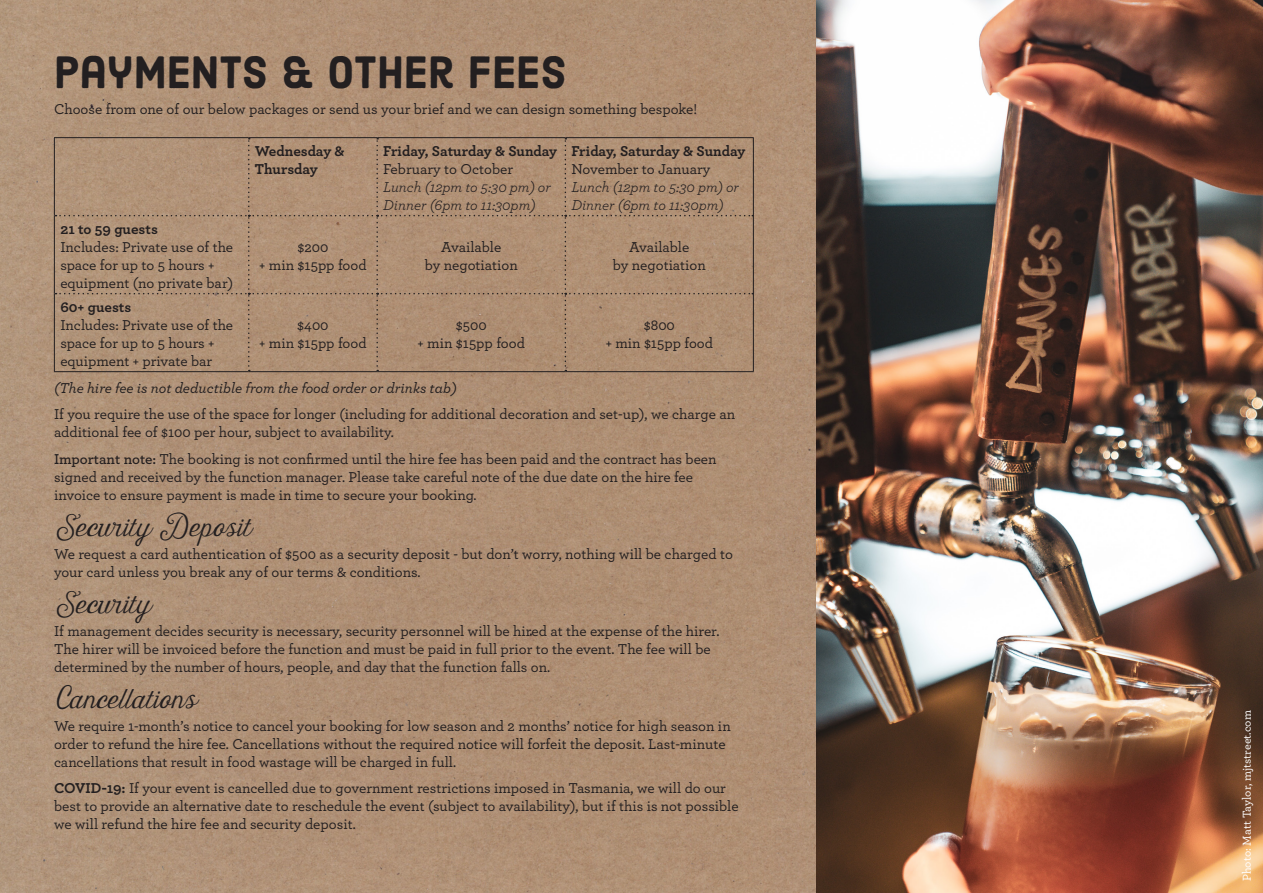
<style>
.page{position:relative;width:1263px;height:893px;background:#fff}
.page>*{position:absolute;margin:0;border:0;box-sizing:border-box;transform-origin:0 0}
.Body_Copy{font:45px "Harman Sans";color:#231f20}
.Sub_Heading{font:24px "Harman Script";color:#231f20}
.Body_Copy-2{font:500 15px/18px "Archer";color:#231f20}
.Body_Copy-3{font:italic 15px/18px "Archer";color:#231f20}
.Body_Copy-4{font:italic 500 15px "Archer";color:#231f20}
.Body_Copy-5{font:700 15px/18px "Archer";letter-spacing:-.005em;color:#231f20}
.Body_Copy-6{font:500 12px "Archer";color:#fff}
.s1{font-weight:700;font-style:normal}
.s2{font-weight:500;font-style:normal}
.s3{font-weight:700}
.s4{font-weight:600}
</style>
<div class="page">
<img style="left:0;top:0;width:817px;height:893px">
<hr style="left:54px;top:371px;width:195px;height:1px;background:#231f20">
<hr style="left:249px;top:371px;width:128px;height:1px;background:#231f20">
<hr style="left:377px;top:371px;width:188px;height:1px;background:#231f20">
<hr style="left:565px;top:371px;width:189px;height:1px;background:#231f20">
<hr style="left:54px;top:137px;width:195px;height:1px;background:#231f20">
<hr style="left:249px;top:137px;width:128px;height:1px;background:#231f20">
<hr style="left:377px;top:137px;width:188px;height:1px;background:#231f20">
<hr style="left:565px;top:137px;width:189px;height:1px;background:#231f20">
<hr style="left:54px;top:138px;width:1px;height:78px;background:#231f20">
<hr style="left:54px;top:216px;width:1px;height:78px;background:#231f20">
<hr style="left:54px;top:294px;width:1px;height:77px;background:#231f20">
<hr style="left:753px;top:138px;width:1px;height:78px;background:#231f20">
<hr style="left:753px;top:216px;width:1px;height:78px;background:#231f20">
<hr style="left:753px;top:294px;width:1px;height:77px;background:#231f20">
<svg style="left:56px;top:138px;width:697px;height:233px"></svg>
<img style="left:817px;top:0;width:446px;height:893px">
<p class="Body_Copy" style="left:54px;top:44px;width:514px">PAYMENTS &amp; OTHER FEES</p>
<p class="Body_Copy-2" style="left:54px;top:99px;width:645px">Choose from one of our below packages or send us your brief and we can design something bespoke!</p>
<p class="Body_Copy-5" style="left:255px;top:141px;width:91px">Wednesday &amp;<br>Thursday</p>
<p class="Body_Copy-3" style="left:383px;top:141px;width:176px"><span class="s1">Friday, Saturday &amp; Sunday<br></span><span class="s2">February to October<br></span>Lunch (12pm to 5:30 pm) or<br>Dinner (6pm to 11:30pm)</p>
<p class="Body_Copy-3" style="left:571px;top:141px;width:176px"><span class="s1">Friday, Saturday &amp; Sunday<br></span><span class="s2">November to January<br></span>Lunch (12pm to 5:30 pm) or<br>Dinner (6pm to 11:30pm)</p>
<p class="Body_Copy-2" style="left:60px;top:219px;width:174px"><span class="s3">21 to 59 guests<br></span>Includes: Private use of the space for up to 5 hours + equipment (no private bar)</p>
<p class="Body_Copy-2" style="left:259px;top:237px;width:109px;text-align:center">$200<br>+ min $15pp food</p>
<p class="Body_Copy-2" style="left:425px;top:237px;width:95px;text-align:center">Available<br>by negotiation</p>
<p class="Body_Copy-2" style="left:613px;top:237px;width:95px;text-align:center">Available<br>by negotiation</p>
<p class="Body_Copy-2" style="left:60px;top:297px;width:174px"><span class="s3">60+ guests<br></span>Includes: Private use of the space for up to 5 hours + equipment + private bar</p>
<p class="Body_Copy-2" style="left:259px;top:315px;width:109px;text-align:center">$400<br>+ min $15pp food</p>
<p class="Body_Copy-2" style="left:418px;top:315px;width:109px;text-align:center">$500<br>+ min $15pp food</p>
<p class="Body_Copy-2" style="left:606px;top:315px;width:109px;text-align:center">$800<br>+ min $15pp food</p>
<p class="Body_Copy-4" style="left:54px;top:376px;width:404px">(The hire fee is not deductible from the food order or drinks tab)</p>
<p class="Body_Copy-2" style="left:54px;top:404px;width:683px">If you require the use of the space for longer (including for additional decoration and set-up), we charge an additional fee of $100 per hour, subject to availability.</p>
<p class="Body_Copy-2" style="left:54px;top:449px;width:664px"><span class="s4">Important note:</span> The booking is not confirmed until the hire fee has been paid and the contract has been signed and received by the function manager. Please take careful note of the due date on the hire fee invoice to ensure payment is made in time to secure your booking.</p>
<p class="Sub_Heading" style="left:54px;top:514px;width:198px">Security Deposit</p>
<p class="Body_Copy-2" style="left:54px;top:544px;width:680px">We request a card authentication of $500 as a security deposit - but don’t worry, nothing will be charged to your card unless you break any of our terms &amp; conditions.</p>
<p class="Sub_Heading" style="left:54px;top:591px;width:98px">Security</p>
<p class="Body_Copy-2" style="left:54px;top:621px;width:667px">If management decides security is necessary, security personnel will be hired at the expense of the hirer.<br>The hirer will be invoiced before the function and must be paid in full prior to the event. The fee will be determined by the number of hours, people, and day that the function falls on.</p>
<p class="Sub_Heading" style="left:54px;top:686px;width:144px">Cancellations</p>
<p class="Body_Copy-2" style="left:54px;top:716px;width:678px">We require 1-month’s notice to cancel your booking for low season and 2 months’ notice for high season in order to refund the hire fee. Cancellations without the required notice will forfeit the deposit. Last-minute cancellations that result in food wastage will be charged in full.</p>
<p class="Body_Copy-2" style="left:54px;top:778px;width:686px"><span class="s3">COVID-19:</span> If your event is cancelled due to government restrictions imposed in Tasmania, we will do our best to provide an alternative date to reschedule the event (subject to availability), but if this is not possible we will refund the hire fee and security deposit.</p>
<p class="Body_Copy-6" style="left:1238px;top:881px;width:172px;rotate:-90deg">Photo: Matt Taylor, mjtstreet.com</p>
</div>
